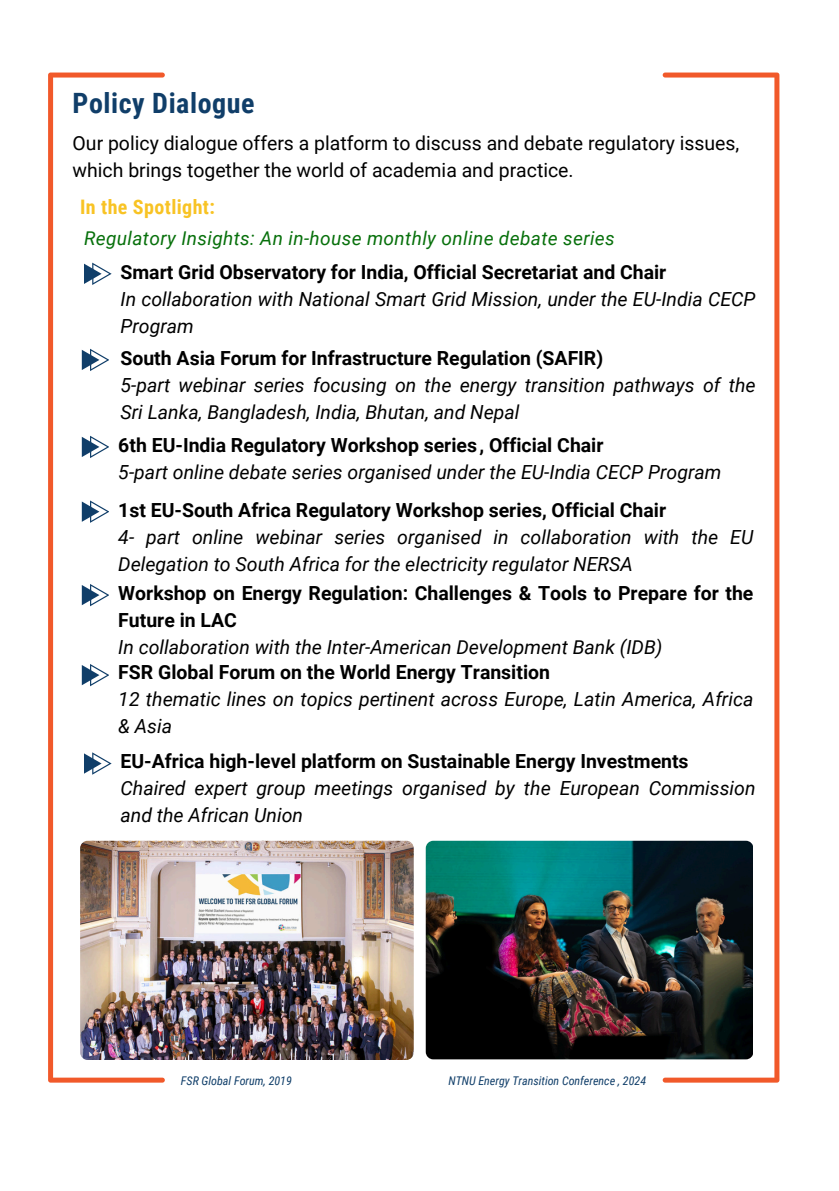
<style>
.page{position:relative;width:839px;height:1191px;background:#fff}
.page>*{position:absolute;margin:0;border:0;box-sizing:border-box;transform-origin:0 0}
.t1{font:700 28px "Roboto Condensed";letter-spacing:.02em;color:#103e69}
.t2{font:700 20px "Roboto Condensed";letter-spacing:.02em;color:#f8c324}
.t3{font:italic 19.4px/27px "Roboto";color:#000}
.t4{font:700 19.4px/27px "Roboto";color:#000}
.t5{font:19.4px/27px "Roboto";color:#000}
.t6{font:italic 19px "Roboto";letter-spacing:.02em;color:#07700b}
.t7{font:italic 12px "Roboto Condensed";color:#103e69}
</style>
<div class="page">
<svg style="left:48px;top:73px;width:117px;height:1009px"></svg>
<svg style="left:662px;top:73px;width:117px;height:1009px"></svg>
<img style="left:80px;top:841px;width:333px;height:219px;border-radius:8px">
<svg style="left:84px;top:263px;width:27px;height:22px"></svg>
<svg style="left:82px;top:436px;width:27px;height:22px"></svg>
<svg style="left:82px;top:500px;width:27px;height:23px"></svg>
<svg style="left:82px;top:584px;width:27px;height:22px"></svg>
<svg style="left:82px;top:664px;width:27px;height:22px"></svg>
<svg style="left:84px;top:752px;width:27px;height:23px"></svg>
<svg style="left:82px;top:349px;width:27px;height:22px"></svg>
<img style="left:426px;top:841px;width:327px;height:218px;border-radius:8px">
<h1 class="t1" style="left:73px;top:87px;width:183px">Policy Dialogue</h1>
<p class="t5" style="left:73px;top:130px;width:668px">Our policy dialogue offers a platform to discuss and debate regulatory issues, which brings together the world of academia and practice.</p>
<h3 class="t2" style="left:80px;top:196px;width:136px">In the Spotlight:</h3>
<h3 class="t6" style="left:84px;top:227px;width:532px">Regulatory Insights: An in-house monthly online debate series</h3>
<h2 class="t4" style="left:120px;top:259px;width:547px">Smart Grid Observatory for India, Official Secretariat and Chair</h2>
<h3 class="t3" style="left:120px;top:286px;width:636px">In collaboration with National Smart Grid Mission, under the EU-India CECP<br>Program</h3>
<h3 class="t4" style="left:120px;top:345px;width:484px">South Asia Forum for Infrastructure Regulation (SAFIR)</h3>
<p class="t3" style="left:120px;top:372px;width:636px">5-part webinar series focusing on the energy transition pathways of the<br>Sri Lanka, Bangladesh, India, Bhutan, and Nepal</p>
<p class="t4" style="left:118px;top:432px;width:486px">6th EU-India Regulatory Workshop series, Official Chair</p>
<h3 class="t3" style="left:118px;top:459px;width:604px">5-part online debate series organised under the EU-India CECP Program</h3>
<p class="t4" style="left:118px;top:496px;width:549px">1st EU-South Africa Regulatory Workshop series, Official Chair</p>
<h3 class="t3" style="left:118px;top:523px;width:636px">4- part online webinar series organised in collaboration with the EU<br>Delegation to South Africa for the electricity regulator NERSA</h3>
<p class="t4" style="left:118px;top:580px;width:636px">Workshop on Energy Regulation: Challenges &amp; Tools to Prepare for the<br>Future in LAC</p>
<p class="t3" style="left:118px;top:634px;width:545px">In collaboration with the Inter-American Development Bank (IDB)</p>
<h3 class="t4" style="left:118px;top:659px;width:433px">FSR Global Forum on the World Energy Transition</h3>
<p class="t3" style="left:118px;top:686px;width:636px">12 thematic lines on topics pertinent across Europe, Latin America, Africa &amp; Asia</p>
<p class="t4" style="left:120px;top:748px;width:569px">EU-Africa high-level platform on Sustainable Energy Investments</p>
<p class="t3" style="left:120px;top:775px;width:636px">Chaired expert group meetings organised by the European Commission and the African Union</p>
<p class="t7" style="left:181px;top:1074px;width:112px">FSR Global Forum, 2019</p>
<p class="t7" style="left:448px;top:1074px;width:199px">NTNU Energy Transition Conference , 2024</p>
</div>
